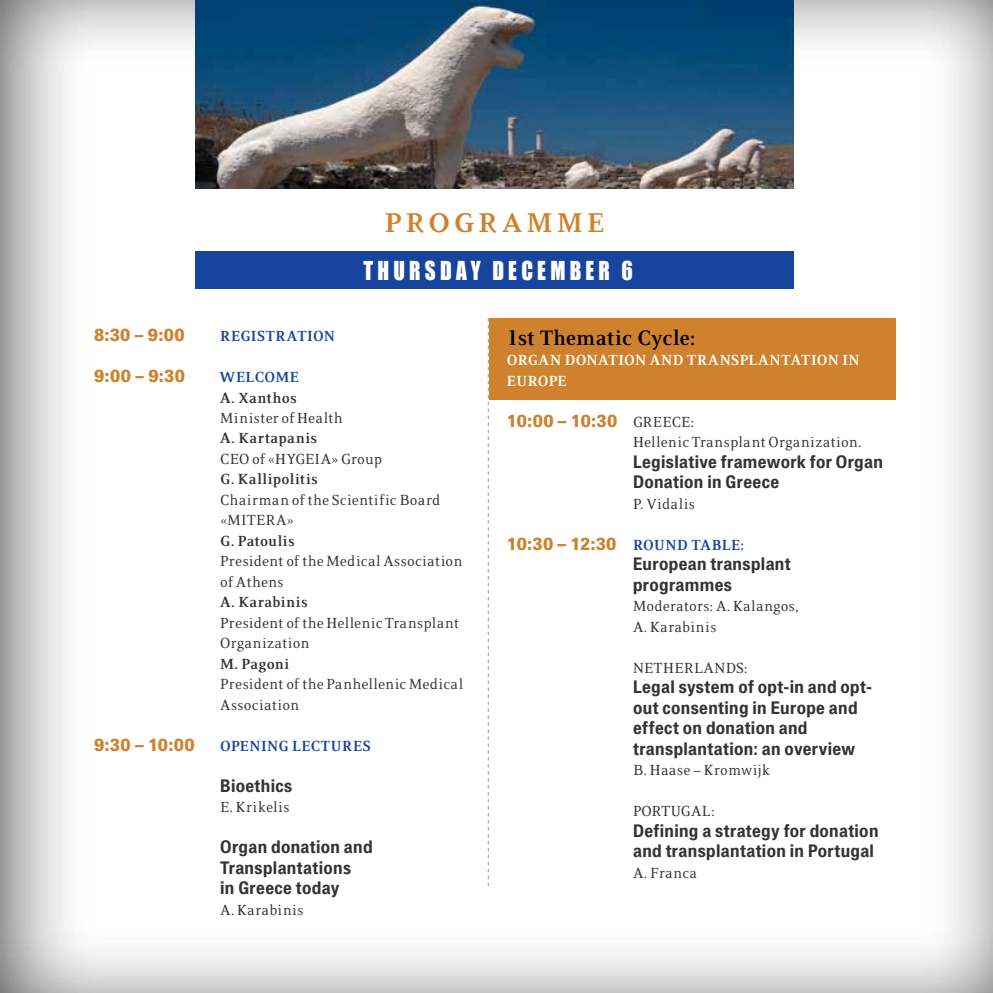
<style>
.page{position:relative;width:993px;height:993px;background:#fff}
.page>*{position:absolute;margin:0;border:0;box-sizing:border-box;transform-origin:0 0}
.t1{font:700 27.82px "PF Diplomat";letter-spacing:.16em;color:#cf812e}
.t2{font:23.97px "Impact";letter-spacing:.205em;color:#fff;scale:.88 1}
.t3{font:700 23.45px "PF Press";color:#000}
.t4{font:700 17.5px/20.5px "PF Paperback";letter-spacing:.02em;color:#333}
.t5{font:900 17.5px "PF Paperback";letter-spacing:.02em;color:#cf812e}
.t6{font:16.45px/20.5px "PF Press";letter-spacing:.02em;color:#333}
.t7{font:700 16.45px "PF Press";letter-spacing:.02em;color:#333}
.t8{font:700 16.45px "PF Press";letter-spacing:.03em;color:#fff}
.t9{font:700 16.45px "PF Press";letter-spacing:.035em;color:#17459e}
.s1{font-family:"PF Press";font-weight:400;font-size:16.45px;color:#333}
.s2{font-weight:900;color:#cf812e}
.s3{font-family:"PF Press";font-size:16.45px;color:#17459e}
</style>
<div class="page">
<div style="left:0;top:0;width:992px;height:992px;background:#000;opacity:.75"></div>
<img style="left:196px;top:0;width:597px;height:189px">
<h1 class="t1" style="left:385px;top:207px;width:221px">PROGRAMME</h1>
<h2 class="t2" style="left:363px;top:252px;width:307px">THURSDAY DECEMBER 6</h2>
<p class="t5" style="left:94px;top:324px;width:92px">8:30 – 9:00</p>
<p class="t9" style="left:220px;top:327px;width:116px">REGISTRATION</p>
<p class="t5" style="left:94px;top:365px;width:92px">9:00 – 9:30</p>
<p class="t9" style="left:220px;top:368px;width:80px">WELCOME</p>
<p class="t7" style="left:220px;top:389px;width:78px">A. Xanthos</p>
<p class="t6" style="left:220px;top:407px;width:124px">Minister of Health</p>
<p class="t7" style="left:220px;top:430px;width:98px">A. Kartapanis</p>
<p class="t6" style="left:220px;top:448px;width:163px">CEO of «HYGEIA» Group</p>
<p class="t7" style="left:220px;top:471px;width:99px">G. Kallipolitis</p>
<p class="t6" style="left:220px;top:489px;width:222px">Chairman of the Scientific Board «MITERA»</p>
<p class="t7" style="left:220px;top:532px;width:76px">G. Patoulis</p>
<p class="t6" style="left:220px;top:551px;width:243px">President of the Medical Association of Athens</p>
<p class="t7" style="left:220px;top:594px;width:89px">A. Karabinis</p>
<p class="t6" style="left:220px;top:612px;width:240px">President of the Hellenic Transplant<br>Organization</p>
<p class="t7" style="left:220px;top:655px;width:71px">M. Pagoni</p>
<p class="t6" style="left:220px;top:674px;width:244px">President of the Panhellenic Medical<br>Association</p>
<p class="t5" style="left:94px;top:733px;width:102px">9:30 – 10:00</p>
<p class="t9" style="left:220px;top:737px;width:152px">OPENING LECTURES</p>
<p class="t4" style="left:220px;top:774px;width:74px">Bioethics</p>
<p class="t6" style="left:220px;top:797px;width:70px">Ε. Krikelis</p>
<p class="t4" style="left:220px;top:836px;width:154px">Organ donation and<br>Τransplantationς<br>in Greece today</p>
<p class="t6" style="left:220px;top:899px;width:85px">Α. Karabinis</p>
<h3 class="t3" style="left:507px;top:325px;width:190px">1st Thematic Cycle:</h3>
<p class="t8" style="left:507px;top:352px;width:23px">Organ</p>
<p class="t8" style="left:564px;top:352px;width:22px">Donation</p>
<p class="t8" style="left:649px;top:352px;width:13px">and</p>
<p class="t8" style="left:687px;top:352px;width:21px">Transplantation</p>
<p class="t8" style="left:842px;top:352px;width:10px">in</p>
<p class="t8" style="left:507px;top:372px;width:21px">Europe</p>
<p class="t5" style="left:507px;top:409px;width:189px">10:00 – 10:30 <span class="s1">GREECE:</span></p>
<p class="t6" style="left:633px;top:432px;width:230px">Hellenic Transplant Organization.</p>
<p class="t4" style="left:633px;top:450px;width:251px">Legislative framework for Organ<br>Donation in Greece</p>
<p class="t6" style="left:633px;top:493px;width:63px">P. Vidalis</p>
<p class="t4" style="left:633px;top:532px;width:159px;text-indent:-126px"><span class="s2">10:30 – 12:30</span> <span class="s3">ROUND TABLE:<br></span>European transplant programmes</p>
<p class="t6" style="left:633px;top:595px;width:167px">Moderators: A. Kalangos,<br>A. Karabinis</p>
<p class="t6" style="left:633px;top:657px;width:116px">NETHERLANDS:</p>
<p class="t4" style="left:633px;top:675px;width:240px">Legal system of opt-in and opt&shy;out consenting in Europe and effect on donation and transplantation: an overview</p>
<p class="t6" style="left:633px;top:759px;width:138px">B. Haase – Kromwijk</p>
<p class="t6" style="left:633px;top:800px;width:83px">PORTUGAL:</p>
<p class="t4" style="left:633px;top:819px;width:247px">Defining a strategy for donation and transplantation in Portugal</p>
<p class="t6" style="left:633px;top:862px;width:65px">A. Franca</p>
</div>
